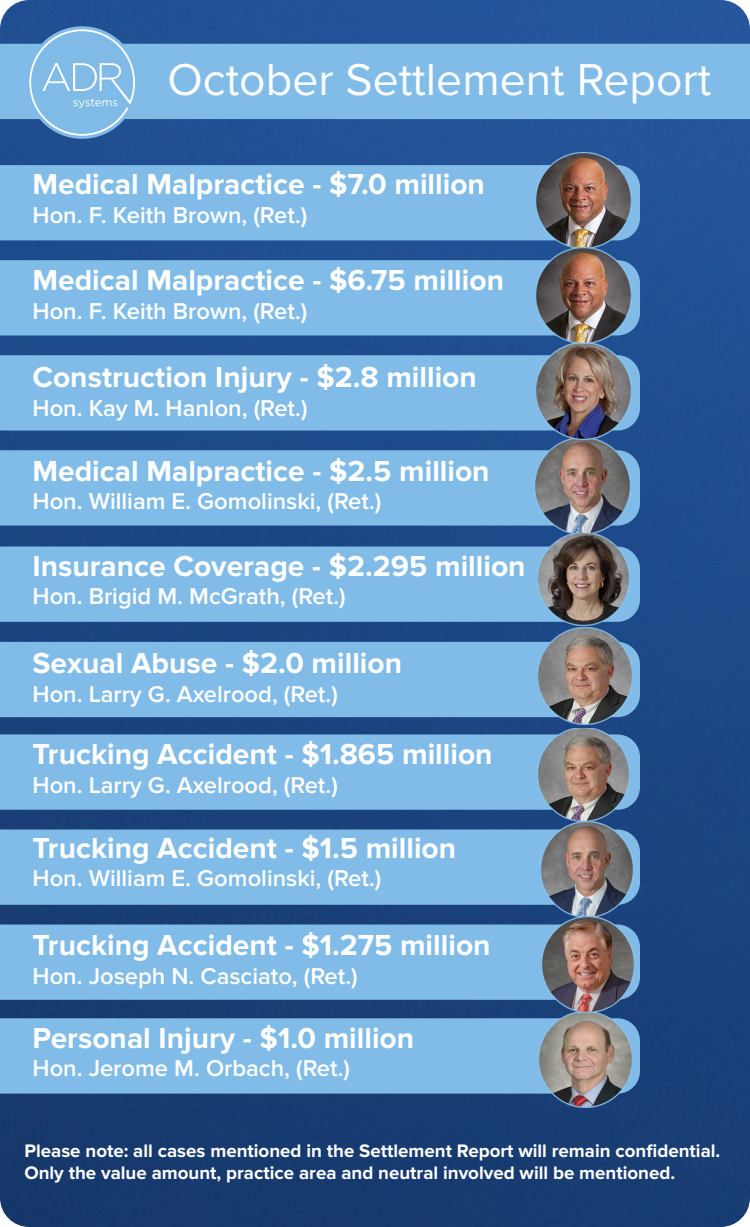
<style>
.page{position:relative;width:750px;height:1227px;background:#fff}
.page>*{position:absolute;margin:0;border:0;box-sizing:border-box;transform-origin:0 0}
.t1{font:46.25px "Proxima Nova";color:#fff}
.t2{font:700 30px "Proxima Nova";color:#fff}
.t3{font:600 23.75px "Proxima Nova";color:#fff}
.t4{font:700 18.75px/22.5px "Proxima Nova";color:#fff}
</style>
<div class="page">
<img style="left:0;top:0;width:750px;height:1226px">
<div style="left:0;top:44px;width:750px;height:75px;background:#80bce7"></div>
<div style="left:26px;top:26px;width:112px;height:113px;background:#7fbbe6;border-radius:50%"></div>
<svg style="left:29px;top:29px;width:106px;height:107px"></svg>
<div style="left:0;top:165px;width:640px;height:75px;background:#80bce7"></div>
<div style="left:0;top:260px;width:640px;height:75px;background:#80bce7"></div>
<div style="left:0;top:355px;width:640px;height:75px;background:#80bce7"></div>
<div style="left:0;top:450px;width:640px;height:75px;background:#80bce7"></div>
<div style="left:0;top:546px;width:640px;height:75px;background:#80bce7"></div>
<div style="left:0;top:641px;width:640px;height:76px;background:#80bce7"></div>
<div style="left:0;top:734px;width:640px;height:75px;background:#80bce7"></div>
<div style="left:0;top:829px;width:640px;height:75px;background:#80bce7"></div>
<div style="left:0;top:924px;width:640px;height:75px;background:#80bce7"></div>
<div style="left:0;top:1018px;width:640px;height:75px;background:#80bce7"></div>
<img style="left:534px;top:437px;width:97px;height:97px">
<img style="left:536px;top:249px;width:96px;height:190px">
<img style="left:538px;top:728px;width:92px;height:93px">
<img style="left:538px;top:533px;width:92px;height:93px">
<img style="left:539px;top:1011px;width:93px;height:96px">
<img style="left:540px;top:821px;width:95px;height:191px">
<img style="left:538px;top:627px;width:94px;height:97px">
<img style="left:536px;top:152px;width:96px;height:97px">
<p class="t1" style="left:167px;top:53px;width:545px">October Settlement Report</p>
<p class="t2" style="left:32px;top:167px;width:454px">Medical Malpractice - $7.0 million</p>
<p class="t3" style="left:32px;top:201px;width:276px">Hon. F. Keith Brown, (Ret.)</p>
<p class="t2" style="left:32px;top:263px;width:473px">Medical Malpractice - $6.75 million</p>
<p class="t3" style="left:32px;top:297px;width:276px">Hon. F. Keith Brown, (Ret.)</p>
<p class="t2" style="left:32px;top:360px;width:446px">Construction Injury - $2.8 million</p>
<p class="t3" style="left:32px;top:394px;width:277px">Hon. Kay M. Hanlon, (Ret.)</p>
<p class="t2" style="left:32px;top:453px;width:459px">Medical Malpractice - $2.5 million</p>
<p class="t3" style="left:32px;top:487px;width:350px">Hon. William E. Gomolinski, (Ret.)</p>
<p class="t2" style="left:32px;top:548px;width:495px">Insurance Coverage - $2.295 million</p>
<p class="t3" style="left:32px;top:582px;width:315px">Hon. Brigid M. McGrath, (Ret.)</p>
<p class="t2" style="left:32px;top:645px;width:371px">Sexual Abuse - $2.0 million</p>
<p class="t3" style="left:32px;top:680px;width:307px">Hon. Larry G. Axelrood, (Ret.)</p>
<p class="t2" style="left:32px;top:737px;width:462px">Trucking Accident - $1.865 million</p>
<p class="t3" style="left:32px;top:771px;width:307px">Hon. Larry G. Axelrood, (Ret.)</p>
<p class="t2" style="left:32px;top:830px;width:425px">Trucking Accident - $1.5 million</p>
<p class="t3" style="left:32px;top:864px;width:350px">Hon. William E. Gomolinski, (Ret.)</p>
<p class="t2" style="left:32px;top:927px;width:460px">Trucking Accident - $1.275 million</p>
<p class="t3" style="left:32px;top:961px;width:327px">Hon. Joseph N. Casciato, (Ret.)</p>
<p class="t2" style="left:32px;top:1020px;width:383px">Personal Injury - $1.0 million</p>
<p class="t3" style="left:32px;top:1054px;width:319px">Hon. Jerome M. Orbach, (Ret.)</p>
<p class="t4" style="left:24px;top:1139px;width:698px">Please note: all cases mentioned in the Settlement Report will remain confidential.<br>Only the value amount, practice area and neutral involved will be mentioned.</p>
</div>
